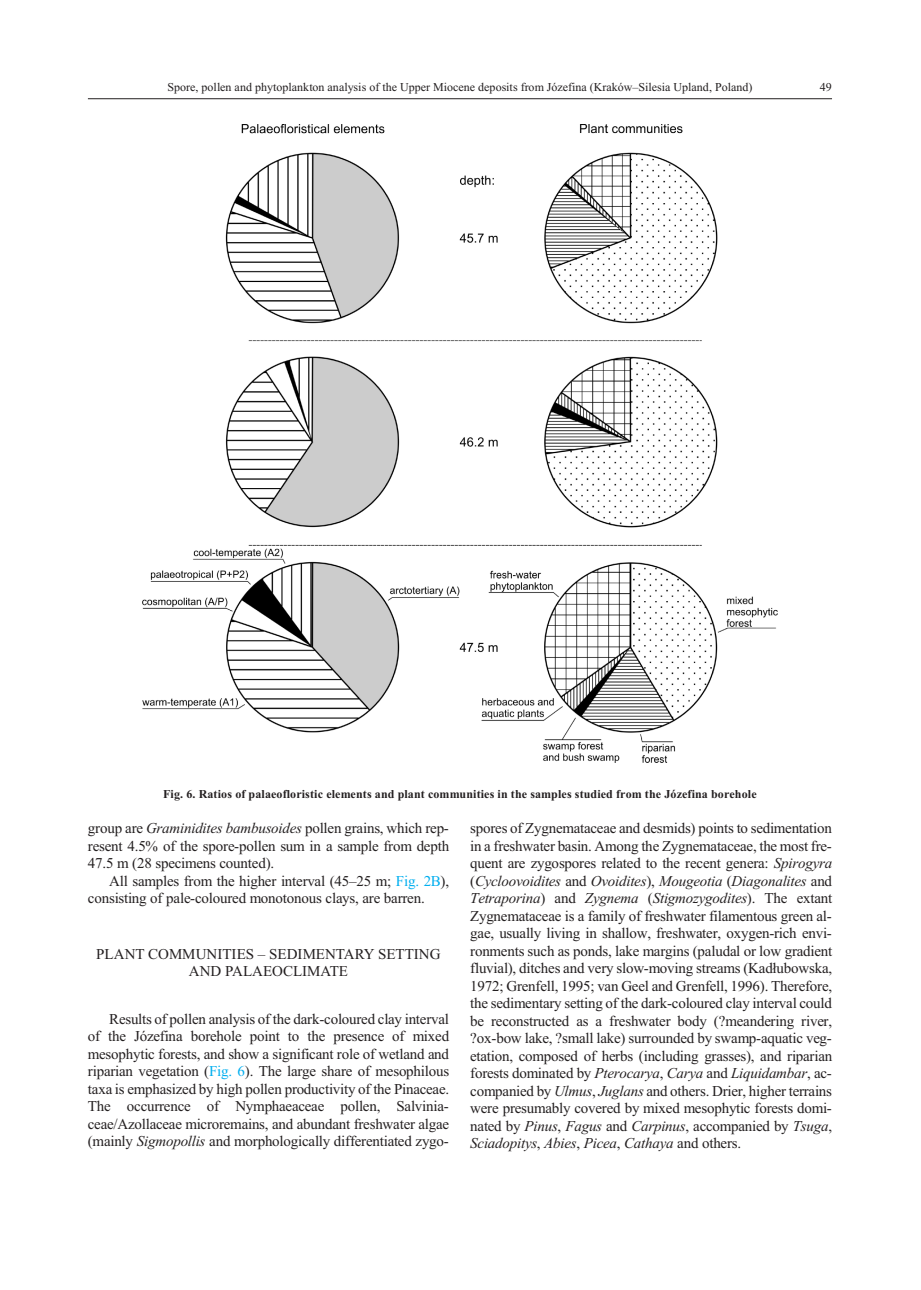
<style>
.page{position:relative;width:921px;height:1290px;background:#fff}
.page>*{position:absolute;margin:0;border:0;box-sizing:border-box;transform-origin:0 0}
.t1{font:15px/17.5px "Times New Roman";letter-spacing:-.01em;color:#231f20;text-align:justify}
.t2{font:12px "Times New Roman";letter-spacing:.005em;color:#231f20}
.t3{font:700 12px "Times New Roman";letter-spacing:.01em;color:#231f20}
.s1{font-style:italic}
.s2{color:#00aeef}
</style>
<div class="page">
<hr style="left:88px;top:98px;width:744px;height:1px;background:#231f20">
<img style="left:142px;top:124px;width:636px;height:638px">
<p class="t2" style="left:167px;top:83px;width:586px">Spore, pollen and phytoplankton analysis of the Upper Miocene deposits from Józefina (Kraków–Silesia Upland, Poland)</p>
<p class="t2" style="left:820px;top:83px;width:14px">49</p>
<p class="t3" style="left:163px;top:789px;width:595px">Fig. 6. Ra tios of palaeofloristic el e ments and plant com mu ni ties in the sam ples stud ied from the Józefina bore hole</p>
<p class="t1" style="left:88px;top:821px;width:363px">group are <span class="s1">Graminidites bambusoides</span> pol len grains, which rep - re sent 4.5% of the spore-pol len sum in a sam ple from depth 47.5 m (28 spec i mens counted).</p>
<p class="t1" style="left:88px;top:873px;width:363px;text-indent:21px">All sam ples from the higher in ter val (45–25 m; <span class="s2">Fig. 2B</span>), con sist ing of pale-col oured mo not o nous clays, are bar ren.</p>
<p class="t1" style="left:96px;top:946px;width:346px;text-align:center">PLANT COMMUNITIES – SEDIMENTARY SETTING<br>AND PALAEOCLIMATE</p>
<p class="t1" style="left:88px;top:1011px;width:363px;text-indent:21px">Re sults of pol len anal y sis of the dark-col oured clay in ter val of the Józefina bore hole point to the pres ence of mixed mesophytic for ests, and show a sig nif i cant role of wet land and ri par ian veg e ta tion (<span class="s2">Fig. 6</span>). The large share of mesophilous taxa is em pha sized by high pol len pro duc tiv ity of the Pinaceae.<br>The oc cur rence of Nymphaeaceae pol len, Salvinia - ceae/Azollaceae microremains, and abun dant fresh wa ter al gae (mainly <span class="s1">Sigmopollis</span> and mor pho log i cally dif fer en ti ated zy go -</p>
<p class="t1" style="left:470px;top:821px;width:364px">spores of Zygnemataceae and des mids) points to sed i men ta tion in a fresh wa ter ba sin. Among the Zygnemataceae, the most fre - quent are zy go spores re lated to the re cent gen era: <span class="s1">Spi ro gy ra </span>(<span class="s1">Cycloovoidites</span> and <span class="s1">Ovoidites</span>), <span class="s1">Mougeotia</span> (<span class="s1">Diagonalites</span> and <span class="s1">Tetraporina</span>) and <span class="s1">Zygnema</span> (<span class="s1">Stigmozygodites</span>). The ex tant Zygnemataceae is a fam ily of fresh wa ter fil a men tous green al - gae, usu ally liv ing in shal low, fresh wa ter, ox y gen-rich en vi - ron ments such as ponds, lake mar gins (paludal or low gra di ent flu vial), ditches and very slow-mov ing streams (Kad³ubowska, 1972; Grenfell, 1995; van Geel and Grenfell, 1996). There fore, the sed i men tary set ting of the dark-col oured clay in ter val could be re con structed as a fresh wa ter body (?me an der ing river, ?ox-bow lake, ?small lake) sur rounded by swamp-aquatic veg - e ta tion, com posed of herbs (in clud ing grasses), and ri par ian for ests dom i nated by <span class="s1">Pterocarya</span>, <span class="s1">Carya</span> and <span class="s1">Liquid ambar</span>, ac - com pa nied by <span class="s1">Ulmus</span>, <span class="s1">Juglans</span> and oth ers. Drier, higher ter rains were pre sum ably cov ered by mixed mesophytic for ests dom i - nated by <span class="s1">Pinus</span>, <span class="s1">Fagus</span> and <span class="s1">Carpinus</span>, ac com pa nied by <span class="s1">Tsuga</span>, <span class="s1">Sciadopitys</span>, <span class="s1">Abies</span>, <span class="s1">Picea</span>, <span class="s1">Cathaya</span> and oth ers.</p>
</div>
